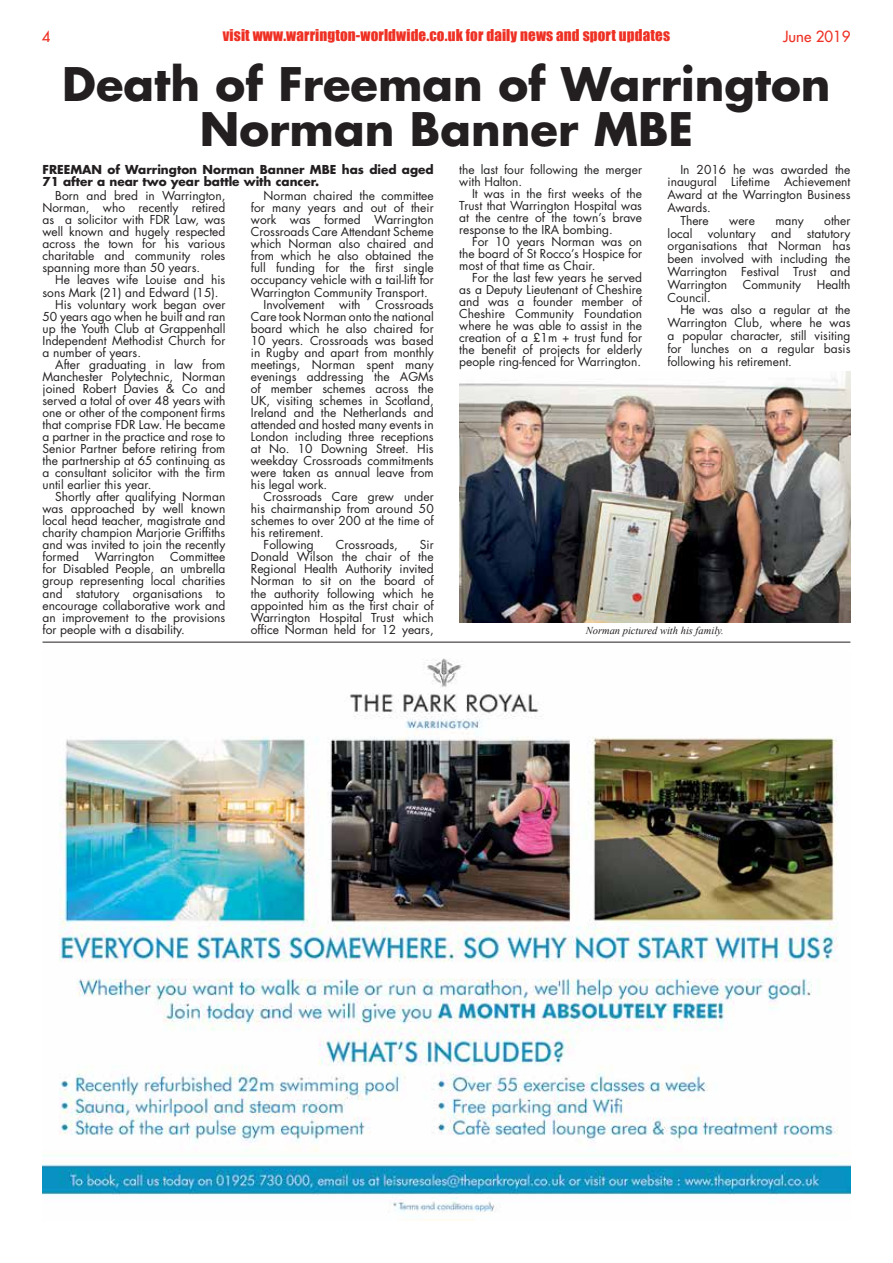
<style>
.page{position:relative;width:893px;height:1263px;background:#fff}
.page>*{position:absolute;margin:0;border:0;box-sizing:border-box;transform-origin:0 0}
.t1{font:700 45px/45px "Futura Std";color:#231f20;text-align:center}
.t2{font:15px "Impact";letter-spacing:.01em;color:#ee3124}
.t3{font:500 15px "Futura Std";color:#ee3124}
.t4{font:12px/12px "Futura Std";color:#231f20;text-align:justify}
.t5{font:700 12px/12px "Futura Std";color:#231f20}
.t6{font:italic 10.5px "Times New Roman";color:#231f20}
</style>
<div class="page">
<hr style="left:43px;top:642px;width:807px;height:1px;background:#231f20">
<img style="left:43px;top:658px;width:807px;height:562px">
<img style="left:459px;top:371px;width:391px;height:252px">
<p class="t3" style="left:42px;top:27px;width:10px">4</p>
<p class="t2" style="left:223px;top:24px;width:449px">visit www.warrington-worldwide.co.uk for daily news and sport updates</p>
<p class="t3" style="left:783px;top:27px;width:69px">June 2019</p>
<p class="t1" style="left:62px;top:61px;width:770px">Death of Freeman of Warrington<br>Norman Banner MBE</p>
<p class="t5" style="left:43px;top:163px;width:393px">FREEMAN of Warrington Norman Banner MBE has died aged<br>71 after a near two year battle with cancer.</p>
<p class="t4" style="left:43px;top:190px;width:184px;text-indent:13px">Born and bred in Warrington, Norman, who recently retired as a solicitor with FDR Law, was well known and hugely respected across the town for his various charitable and community roles spanning more than 50 years.</p>
<p class="t4" style="left:43px;top:274px;width:184px;text-indent:13px">He leaves wife Louise and his sons Mark (21) and Edward (15).</p>
<p class="t4" style="left:43px;top:298px;width:184px;text-indent:13px">His voluntary work began over 50 years ago when he built and ran up the Youth Club at Grappenhall Independent Methodist Church for a number of years.</p>
<p class="t4" style="left:43px;top:358px;width:184px;text-indent:13px">After graduating in law from Manchester Polytechnic, Norman joined Robert Davies &amp; Co and served a total of over 48 years with one or other of the component firms that comprise FDR Law. He became a partner in the practice and rose to Senior Partner before retiring from the partnership at 65 continuing as a consultant solicitor with the firm until earlier this year.</p>
<p class="t4" style="left:43px;top:491px;width:184px;text-indent:13px">Shortly after qualifying Norman was approached by well known local head teacher, magistrate and charity champion Marjorie Griffiths and was invited to join the recently formed</p>
<p class="t4" style="left:459px;top:163px;width:184px">the last four following the merger with Halton.</p>
<p class="t4" style="left:459px;top:187px;width:184px;text-indent:13px">It was in the first weeks of the Trust that Warrington Hospital was at the centre of the town’s brave response to the IRA bombing.</p>
<p class="t4" style="left:459px;top:235px;width:184px;text-indent:13px">For 10 years Norman was on the board of St Rocco’s Hospice for most of that time as Chair.</p>
<p class="t4" style="left:459px;top:271px;width:184px;text-indent:13px">For the last few years he served as a Deputy Lieutenant of Cheshire and was a founder member of Cheshire Community Foundation where he was able to assist in the creation of a £1m + trust fund for the benefit of projects for elderly people ring-fenced for Warrington.</p>
<p class="t4" style="left:668px;top:163px;width:184px;line-height:12.8px;text-indent:13px">In 2016 he was awarded the inaugural Lifetime Achievement Award at the Warrington Business Awards.</p>
<p class="t4" style="left:680px;top:215px;width:30px">There</p>
<p class="t4" style="left:729px;top:215px;width:27px">were</p>
<p class="t4" style="left:775px;top:215px;width:30px">many</p>
<p class="t4" style="left:824px;top:215px;width:28px">other</p>
<p class="t4" style="left:668px;top:227px;width:26px">local</p>
<p class="t4" style="left:708px;top:227px;width:49px">voluntary</p>
<p class="t4" style="left:771px;top:227px;width:22px">and</p>
<p class="t4" style="left:251px;top:190px;width:184px;text-indent:13px">Norman chaired the committee for many years and out of their work was formed Warrington Crossroads Care Attendant Scheme which Norman also chaired and from which he also obtained the full funding for the first single occupancy vehicle with a tail-lift for Warrington Community Transport.</p>
<p class="t4" style="left:251px;top:298px;width:184px;text-indent:13px">Involvement with Crossroads Care took Norman onto the national board which he also chaired for 10 years. Crossroads was based in Rugby and apart from monthly meetings, Norman spent many evenings addressing the AGMs of member schemes across the UK, visiting schemes in Scotland, Ireland and the Netherlands and attended and hosted many events in London including three receptions at No. 10 Downing Street. His weekday Crossroads commitments were taken as annual leave from his legal work.</p>
<p class="t4" style="left:251px;top:491px;width:184px;text-indent:13px">Crossroads Care grew under his chairmanship from around 50 schemes to over 200 at the time of his retirement.</p>
<p class="t4" style="left:264px;top:539px;width:52px">Following</p>
<p class="t4" style="left:336px;top:539px;width:64px">Crossroads,</p>
<p class="t4" style="left:668px;top:227px;width:184px;line-height:12.8px;text-indent:139px">statutory organisations that Norman has been involved with including the Warrington Festival Trust and Warrington</p>
<p class="t4" style="left:743px;top:279px;width:60px">Community</p>
<p class="t4" style="left:817px;top:279px;width:35px">Health</p>
<p class="t4" style="left:668px;top:291px;width:45px">Council.</p>
<p class="t4" style="left:668px;top:304px;width:184px;line-height:12.8px;text-indent:13px">He was also a regular at the Warrington Club, where he was a popular character, still visiting for lunches on a regular basis following his retirement.</p>
<p class="t4" style="left:251px;top:539px;width:184px;text-indent:169px">Sir Donald Wilson the chair of the Regional Health Authority invited Norman to sit on the board of the authority following which he appointed him as the first chair of Warrington Hospital Trust which office Norman held for 12 years,</p>
<p class="t4" style="left:95px;top:551px;width:61px">Warrington</p>
<p class="t4" style="left:43px;top:551px;width:184px;text-indent:128px">Committee for Disabled People, an umbrella group representing local charities and statutory organisations to encourage collaborative work and an improvement to the provisions for people with a disability.</p>
<p class="t6" style="left:586px;top:623px;width:140px">Norman pictured with his family.</p>
</div>
